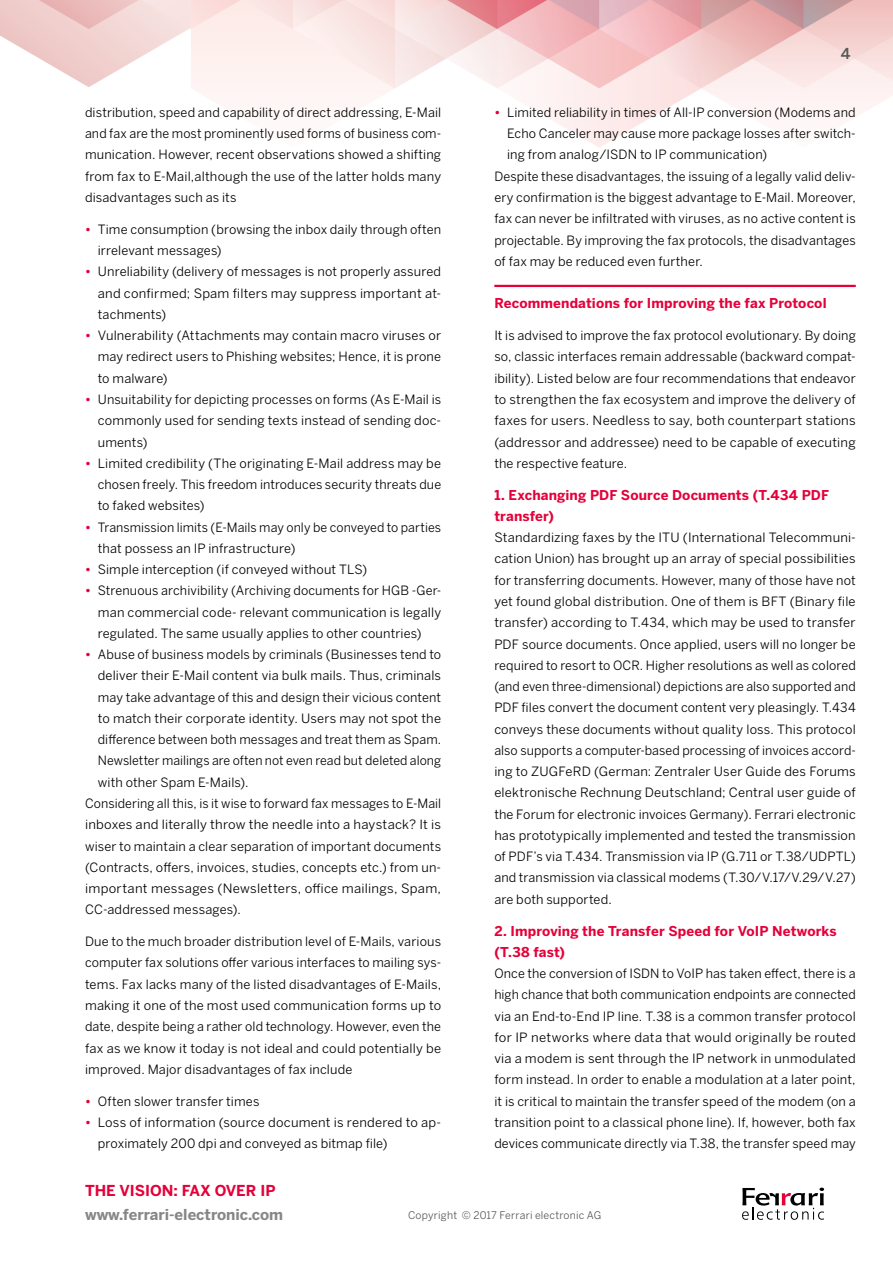
<style>
.page{position:relative;width:893px;height:1263px;background:#fff}
.page>*{position:absolute;margin:0;border:0;box-sizing:border-box;transform-origin:0 0}
.t1{font:700 15px "Benton Sans";color:#878786}
.t2{font:700 15px "Benton Sans";color:#e40039}
.t3{font:500 15px "Benton Sans";color:#565656}
.t4{font:700 13.5px/21.3px "Benton Sans";letter-spacing:.01em;color:#e40039}
.t5{font:12.75px/21.3px "Benton Sans";letter-spacing:.01em;color:#000;text-align:justify}
.t6{font:10.5px "Benton Sans";letter-spacing:.02em;color:#565656}
.s1{font-weight:700;color:#e40039}
</style>
<div class="page">
<img style="left:0;top:0;width:893px;height:147px">
<svg style="left:742px;top:1187px;width:82px;height:33px"></svg>
<hr style="left:494px;top:285px;width:362px;height:2px;background:#e40039">
<p class="t5" style="left:85px;top:101px;width:358px">distribution, speed and capability of direct addressing, E-Mail and fax are the most prominently used forms of business com&shy;munication. However, recent observations showed a shifting from fax to E-Mail,although the use of the latter holds many disadvantages such as its</p>
<p class="t5" style="left:98px;top:218px;width:345px;text-indent:-13px"><span class="s1">•</span> Time consumption (browsing the inbox daily through often irrelevant messages)</p>
<p class="t5" style="left:98px;top:261px;width:345px;text-indent:-13px"><span class="s1">•</span> Unreliability (delivery of messages is not properly assured and confirmed; Spam filters may suppress important at&shy;tachments)</p>
<p class="t5" style="left:98px;top:325px;width:345px;text-indent:-13px"><span class="s1">•</span> Vulnerability (Attachments may contain macro viruses or may redirect users to Phishing websites; Hence, it is prone to malware)</p>
<p class="t5" style="left:98px;top:389px;width:345px;text-indent:-13px"><span class="s1">•</span> Unsuitability for depicting processes on forms (As E-Mail is commonly used for sending texts instead of sending doc&shy;uments)</p>
<p class="t5" style="left:98px;top:452px;width:345px;text-indent:-13px"><span class="s1">•</span> Limited credibility (The originating E-Mail address may be chosen freely. This freedom introduces security threats due to faked websites)</p>
<p class="t5" style="left:98px;top:516px;width:345px;text-indent:-13px"><span class="s1">•</span> Transmission limits (E-Mails may only be conveyed to parties that possess an IP infrastructure)</p>
<p class="t5" style="left:85px;top:559px;width:284px"><span class="s1">•</span> Simple interception (if conveyed without TLS)</p>
<p class="t5" style="left:98px;top:580px;width:345px;text-indent:-13px"><span class="s1">•</span> Strenuous archivibility (Archiving documents for HGB -Ger&shy;man commercial code- relevant communication is legally regulated. The same usually applies to other countries)</p>
<p class="t5" style="left:85px;top:644px;width:358px"><span class="s1">•</span> Abuse of business models by criminals (Businesses tend to</p>
<p class="t5" style="left:98px;top:665px;width:345px">deliver their E-Mail content via bulk mails. Thus, criminals</p>
<p class="t5" style="left:98px;top:686px;width:345px">may take advantage of this and design their vicious content</p>
<p class="t5" style="left:98px;top:707px;width:345px">to match their corporate identity. Users may not spot the</p>
<p class="t5" style="left:98px;top:729px;width:345px">difference between both messages and treat them as Spam.</p>
<p class="t5" style="left:98px;top:750px;width:345px">Newsletter mailings are often not even read but deleted along</p>
<p class="t5" style="left:98px;top:771px;width:152px">with other Spam E-Mails).</p>
<p class="t5" style="left:85px;top:792px;width:358px">Considering all this, is it wise to forward fax messages to E-Mail</p>
<p class="t5" style="left:85px;top:814px;width:358px">inboxes and literally throw the needle into a haystack? It is</p>
<p class="t5" style="left:85px;top:835px;width:358px">wiser to maintain a clear separation of important documents</p>
<p class="t5" style="left:85px;top:856px;width:358px">(Contracts, offers, invoices, studies, concepts etc.) from un-</p>
<p class="t5" style="left:85px;top:877px;width:358px">important messages (Newsletters, office mailings, Spam,</p>
<p class="t5" style="left:85px;top:899px;width:157px">CC-addressed messages).</p>
<p class="t5" style="left:85px;top:931px;width:358px">Due to the much broader distribution level of E-Mails, various computer fax solutions offer various interfaces to mailing sys&shy;tems. Fax lacks many of the listed disadvantages of E-Mails, making it one of the most used communication forms up to date, despite being a rather old technology. However, even the fax as we know it today is not ideal and could potentially be improved. Major disadvantages of fax include</p>
<p class="t5" style="left:85px;top:1090px;width:176px"><span class="s1">•</span> Often slower transfer times</p>
<p class="t5" style="left:98px;top:1111px;width:345px;text-indent:-13px"><span class="s1">•</span> Loss of information (source document is rendered to ap&shy;proximately 200 dpi and conveyed as bitmap file)</p>
<p class="t3" style="left:841px;top:45px;width:11px">4</p>
<p class="t5" style="left:494px;top:101px;width:363px"><span class="s1">•</span> Limited reliability in times of All-IP conversion (Modems and</p>
<p class="t5" style="left:507px;top:123px;width:350px">Echo Canceler may cause more package losses after switch-</p>
<p class="t5" style="left:507px;top:144px;width:262px">ing from analog/ISDN to IP communication)</p>
<p class="t5" style="left:494px;top:165px;width:363px">Despite these disadvantages, the issuing of a legally valid deliv-</p>
<p class="t5" style="left:494px;top:187px;width:363px">ery confirmation is the biggest advantage to E-Mail. Moreover,</p>
<p class="t5" style="left:494px;top:208px;width:363px">fax can never be infiltrated with viruses, as no active content is</p>
<p class="t5" style="left:494px;top:229px;width:363px">projectable. By improving the fax protocols, the disadvantages</p>
<p class="t5" style="left:494px;top:250px;width:210px">of fax may be reduced even further.</p>
<p class="t4" style="left:494px;top:293px;width:334px">Recommendations for Improving the fax Protocol</p>
<p class="t5" style="left:494px;top:325px;width:363px">It is advised to improve the fax protocol evolutionary. By doing so, classic interfaces remain addressable (backward compat&shy;ibility). Listed below are four recommendations that endeavor to strengthen the fax ecosystem and improve the delivery of faxes for users. Needless to say, both counterpart stations (addressor and addressee) need to be capable of executing the respective feature.</p>
<p class="t4" style="left:494px;top:484px;width:336px">1. Exchanging PDF Source Documents (T.434 PDF transfer)</p>
<p class="t5" style="left:494px;top:527px;width:363px">Standardizing faxes by the ITU (International Telecommuni&shy;cation Union) has brought up an array of special possibilities for transferring documents. However, many of those have not yet found global distribution. One of them is BFT (Binary file transfer) according to T.434, which may be used to transfer PDF source documents. Once applied, users will no longer be required to resort to OCR. Higher resolutions as well as colored (and even three-dimensional) depictions are also supported and PDF files convert the document content very pleasingly. T.434 conveys these documents without quality loss. This protocol also supports a computer-based processing of invoices accord&shy;ing to ZUGFeRD (German: Zentraler User Guide des Forums elektronische Rechnung Deutschland; Central user guide of the Forum for electronic invoices Germany). Ferrari electronic has prototypically implemented and tested the transmission of PDF’s via T.434. Transmission via IP (G.711 or T.38/UDPTL) and transmission via classical modems (T.30/V.17/V.29/V.27) are both supported.</p>
<p class="t4" style="left:494px;top:920px;width:344px">2. Improving the Transfer Speed for VoIP Networks (T.38 fast)</p>
<p class="t5" style="left:494px;top:963px;width:363px">Once the conversion of ISDN to VoIP has taken effect, there is a high chance that both communication endpoints are connected via an End-to-End IP line. T.38 is a common transfer protocol for IP networks where data that would originally be routed via a modem is sent through the IP network in unmodulated form instead. In order to enable a modulation at a later point, it is critical to maintain the transfer speed of the modem (on a transition point to a classical phone line). If, however, both fax devices communicate directly via T.38, the transfer speed may</p>
<p class="t2" style="left:85px;top:1182px;width:192px">THE VISION: FAX OVER IP</p>
<p class="t1" style="left:85px;top:1206px;width:200px">www.ferrari-electronic.com</p>
<p class="t6" style="left:408px;top:1209px;width:195px">Copyright © 2017 Ferrari electronic AG</p>
</div>
